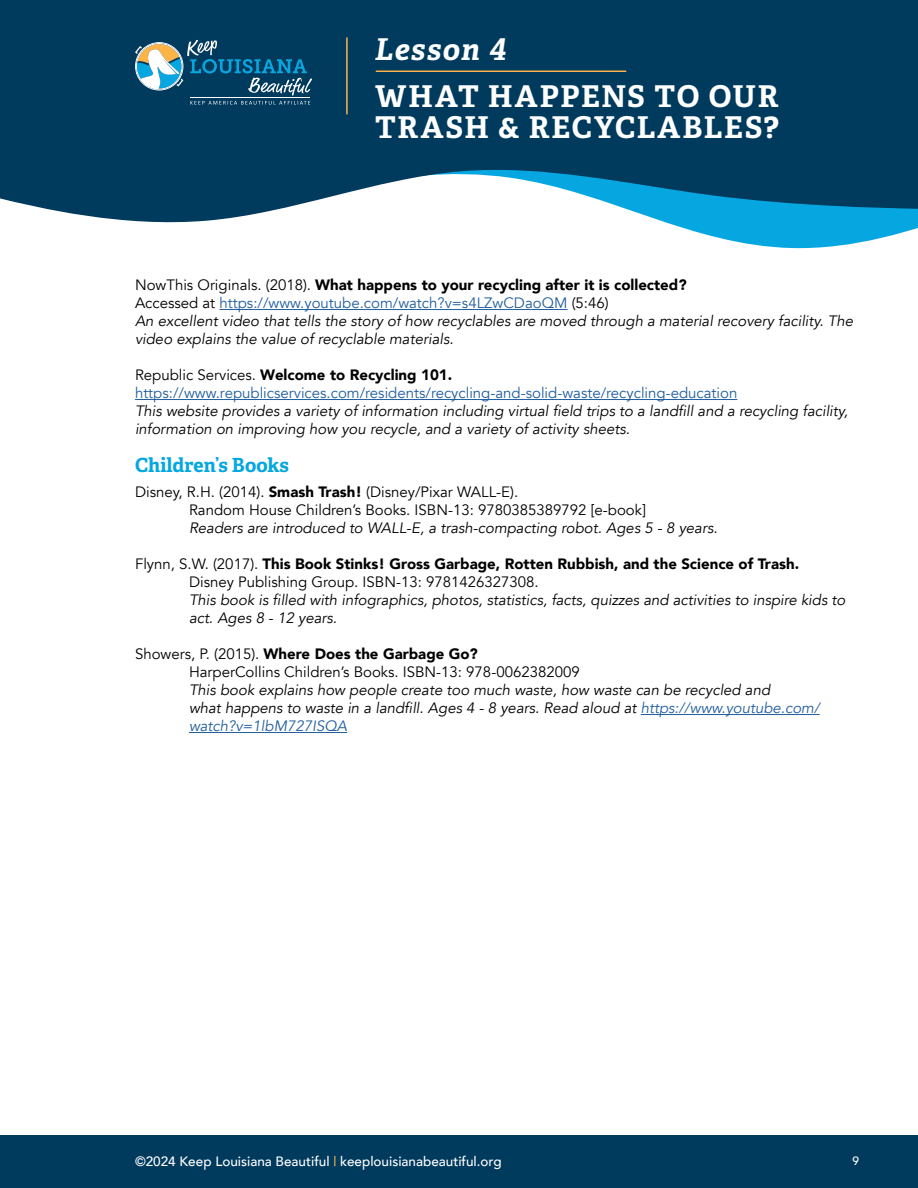
<style>
.page{position:relative;width:918px;height:1188px;background:#fff}
.page>*{position:absolute;margin:0;border:0;box-sizing:border-box;transform-origin:0 0}
.t1{font:700 30px/31.5px "Adelle";letter-spacing:.055em;color:#fff}
.t2{font:italic 700 30px "Adelle";letter-spacing:.045em;color:#fff}
.t3{font:700 19.5px "Adelle";color:#06a7e0}
.t4{font:italic 15px/18px "Avenir";color:#000}
.t5{font:15px/18px "Avenir";color:#000}
.t6{font:15px/18px "Avenir";color:#215e9e}
.t7{font:900 15px/18px "Avenir";color:#000}
.t8{font:500 13.5px "Avenir";color:#fff}
.t9{font:500 12px "Avenir";color:#fff}
.s1{font-style:normal}
.s2{font-weight:900;font-style:normal}
.s3{font-style:normal;color:#215e9e}
.s4{color:#000}
.s5{font-weight:900;color:#000}
.s6{font-weight:900}
.s7{font-weight:400}
.s8{color:#215e9e}
.s9{color:#fcb447}
</style>
<div class="page">
<div style="left:0;top:1135px;width:918px;height:53px;background:#003a5d"></div>
<svg style="left:684px;top:228px;width:234px;height:21px;fill:#06a7e0"></svg>
<div style="left:0;top:0;width:918px;height:143px;background:#003a5d"></div>
<svg style="left:0;top:143px;width:918px;height:85px;fill:#003a5d"></svg>
<hr style="left:346px;top:38px;width:2px;height:76px;background:#fcb447">
<hr style="left:376px;top:71px;width:250px;height:1px;background:#fcb447">
<svg style="left:135px;top:40px;width:177px;height:65px"></svg>
<hr style="left:190px;top:98px;width:120px;height:1px;background:#fff">
<hr style="left:219px;top:309px;width:349px;height:1px;background:#215e9e">
<hr style="left:135px;top:399px;width:602px;height:1px;background:#215e9e">
<hr style="left:641px;top:714px;width:179px;height:1px;background:#215e9e">
<hr style="left:189px;top:732px;width:158px;height:1px;background:#215e9e">
<h1 class="t2" style="left:375px;top:30px;width:133px">Lesson 4</h1>
<h1 class="t1" style="left:375px;top:81px;width:405px">WHAT HAPPENS TO OUR<br>TRASH &amp; RECYCLABLES?</h1>
<p class="t4" style="left:135px;top:277px;width:720px"><span class="s1">NowThis Originals. (2018).</span> <span class="s2">What happens to your recycling after it is collected?<br></span><span class="s1">Accessed at</span> <span class="s3">https://www.youtube.com/watch?v=s4LZwCDaoQM</span> <span class="s1">(5:46)<br></span>An excellent video that tells the story of how recyclables are moved through a material recovery facility. The video explains the value of recyclable materials.</p>
<p class="t6" style="left:135px;top:367px;width:604px"><span class="s4">Republic Services.</span> <span class="s5">Welcome to Recycling 101. </span>https://www.republicservices.com/residents/recycling-and-solid-waste/recycling-education</p>
<p class="t4" style="left:135px;top:403px;width:714px">This website provides a variety of information including virtual field trips to a landfill and a recycling facility, information on improving how you recycle, and a variety of activity sheets.</p>
<h2 class="t3" style="left:135px;top:453px;width:156px">Children’s Books</h2>
<p class="t5" style="left:189px;top:484px;width:458px;text-indent:-54px">Disney, R.H. (2014). <span class="s6">Smash Trash!</span> (Disney/Pixar WALL-E).<br>Random House Children’s Books. ISBN-13: 9780385389792 [e-book]</p>
<p class="t4" style="left:189px;top:520px;width:530px">Readers are introduced to WALL-E, a trash-compacting robot. Ages 5 - 8 years.</p>
<p class="t7" style="left:189px;top:555px;width:612px;text-indent:-54px"><span class="s7">Flynn, S.W. (2017).</span> This Book Stinks! Gross Garbage, Rotten Rubbish, and the Science of Trash.<br><span class="s7">Disney Publishing Group. ISBN-13: 9781426327308.</span></p>
<p class="t4" style="left:189px;top:592px;width:658px">This book is filled with infographics, photos, statistics, facts, quizzes and activities to inspire kids to act. Ages 8 - 12 years.</p>
<p class="t5" style="left:189px;top:646px;width:392px;text-indent:-54px">Showers, P. (2015). <span class="s6">Where Does the Garbage Go?<br></span>HarperCollins Children’s Books. ISBN-13: 978-0062382009</p>
<p class="t4" style="left:189px;top:682px;width:632px">This book explains how people create too much waste, how waste can be recycled and<br>what happens to waste in a landfill. Ages 4 - 8 years. Read aloud at <span class="s8">https://www.youtube.com/ watch?v=1lbM727ISQA</span></p>
<p class="t8" style="left:135px;top:1150px;width:368px">©2024 Keep Louisiana Beautiful <span class="s9">|</span> keeplouisianabeautiful.org</p>
<p class="t9" style="left:852px;top:1150px;width:8px">9</p>
</div>
